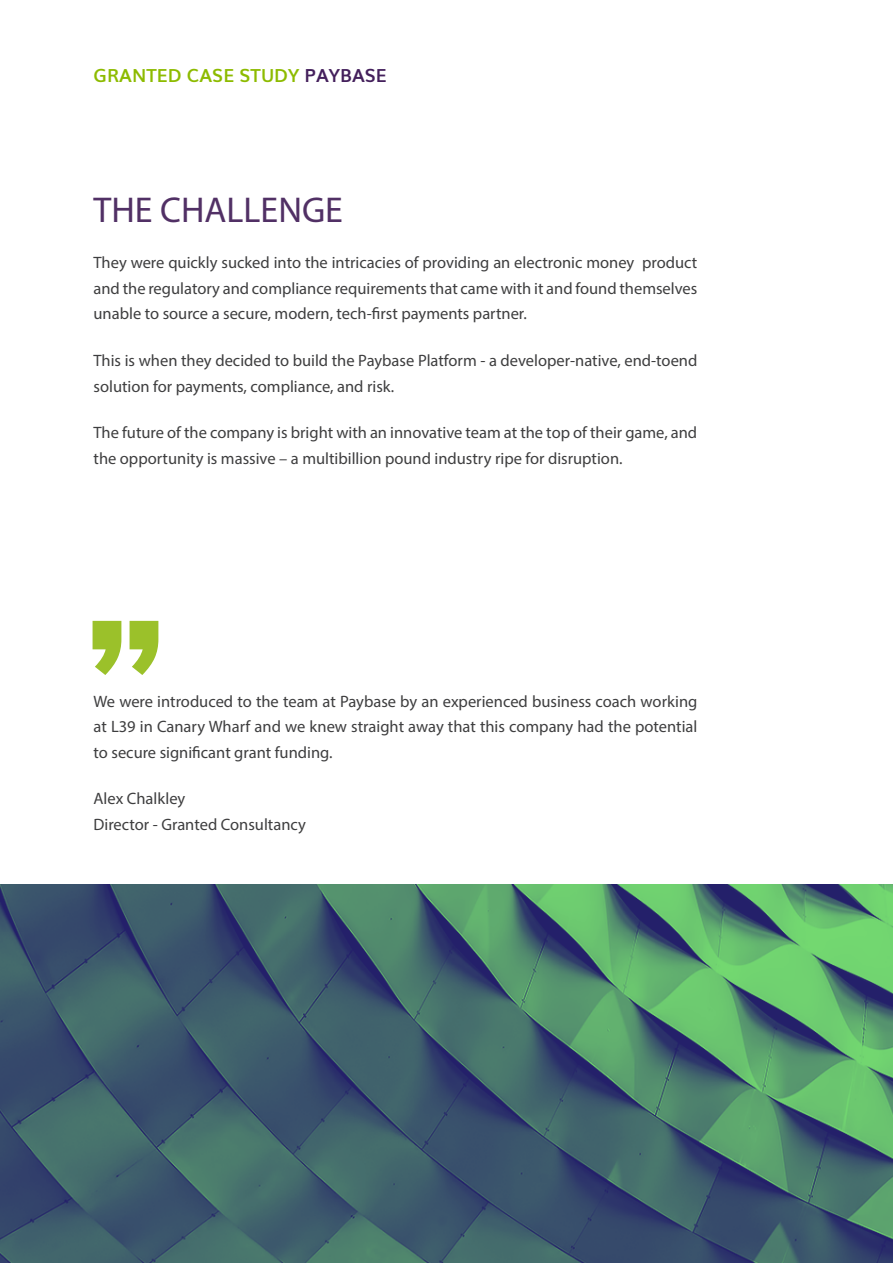
<style>
.page{position:relative;width:893px;height:1263px;background:#fff}
.page>*{position:absolute;margin:0;border:0;box-sizing:border-box;transform-origin:0 0}
.Main_Heading{font:36px "Myriad Pro";color:#513065}
.t1{font:700 18px "Muli";color:#8dbb00}
.Text{font:16.5px/25.5px "Myriad Pro";color:#3e3e3f}
.Intro_Text{font:16.5px/25.5px "Myriad Pro";color:#3e3e3f;text-align:justify}
.s1{color:#44205c}
</style>
<div class="page">
<svg style="left:93px;top:621px;width:65px;height:54px"></svg>
<img style="left:0;top:884px;width:893px;height:379px">
<p class="t1" style="left:94px;top:61px;width:295px">GRANTED CASE STUDY <span class="s1">PAYBASE</span></p>
<p class="Main_Heading" style="left:94px;top:187px;width:251px">THE CHALLENGE</p>
<p class="Intro_Text" style="left:94px;top:250px;width:605px">They were quickly sucked into the intricacies of providing an electronic money product and the regulatory and compliance requirements that came with it and found themselves unable to source a secure, modern, tech-first payments partner.</p>
<p class="Text" style="left:94px;top:348px;width:605px">This is when they decided to build the Paybase Platform - a developer-native, end-toend solution for payments, compliance, and risk.</p>
<p class="Text" style="left:94px;top:420px;width:605px">The future of the company is bright with an innovative team at the top of their game, and the opportunity is massive – a multibillion pound industry ripe for disruption.</p>
<p class="Text" style="left:94px;top:688px;width:605px;text-align:justify">We were introduced to the team at Paybase by an experienced business coach working at L39 in Canary Wharf and we knew straight away that this company had the potential to secure significant grant funding.</p>
<p class="Intro_Text" style="left:94px;top:786px;width:93px">Alex Chalkley</p>
<p class="Text" style="left:94px;top:811px;width:214px">Director - Granted Consultancy</p>
</div>
